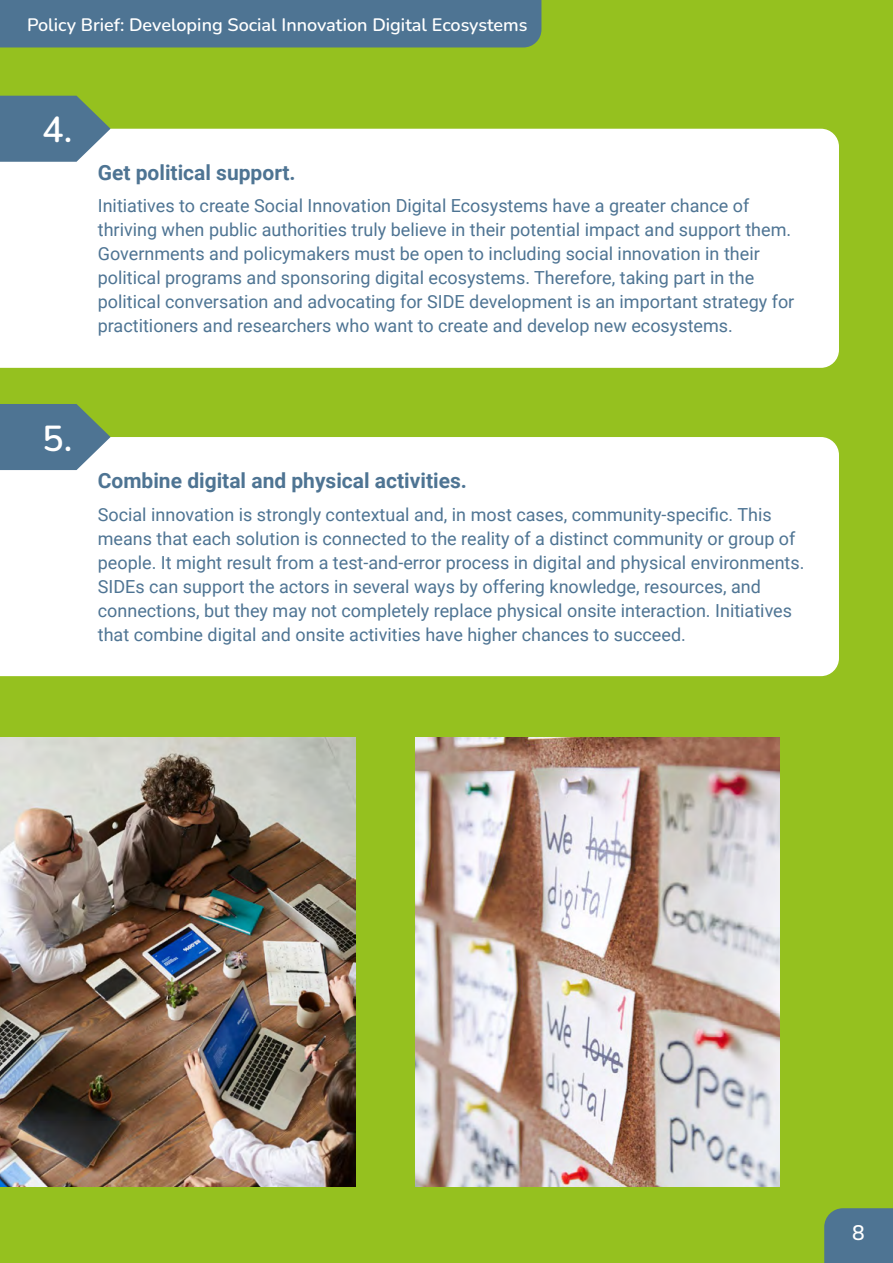
<style>
.page{position:relative;width:893px;height:1263px;background:#95c11f}
.page>*{position:absolute;margin:0;border:0;box-sizing:border-box;transform-origin:0 0}
.Zahl_Recomm{font:600 36px "Nunito";color:#fff}
.Recommendations_erste_Zeile{font:700 21px "Roboto";color:#4e7493}
.t1{font:600 21px "Nunito";color:#fff}
.Recommendations_FLießtext{font:18px/24px "Roboto";color:#4e7493}
.t2{font:600 18px "Nunito";color:#fff}
</style>
<div class="page">
<div style="left:0;top:0;width:541px;height:47px;background:#4e7493"></div>
<div style="left:824px;top:1208px;width:69px;height:55px;background:#4e7493"></div>
<div style="left:0;top:129px;width:839px;height:239px;background:#fff"></div>
<svg style="left:0;top:96px;width:111px;height:66px;background:#628592"></svg>
<div style="left:0;top:437px;width:839px;height:239px;background:#fff"></div>
<svg style="left:0;top:404px;width:111px;height:66px;background:#618492"></svg>
<img style="left:0;top:738px;width:355px;height:448px">
<img style="left:415px;top:738px;width:364px;height:448px">
<p class="t2" style="left:27px;top:12px;width:502px">Policy Brief: Developing Social Innovation Digital Ecosystems</p>
<p class="Zahl_Recomm" style="left:42px;top:104px;width:32px">4.</p>
<p class="Recommendations_erste_Zeile" style="left:98px;top:158px;width:199px">Get political support.</p>
<p class="Recommendations_FLießtext" style="left:98px;top:193px;width:698px">Initiatives to create Social Innovation Digital Ecosystems have a greater chance of thriving when public authorities truly believe in their potential impact and support them.<br>Governments and policymakers must be open to including social innovation in their political programs and sponsoring digital ecosystems. Therefore, taking part in the political conversation and advocating for SIDE development is an important strategy for practitioners and researchers who want to create and develop new ecosystems.</p>
<p class="Zahl_Recomm" style="left:42px;top:413px;width:32px">5.</p>
<p class="Recommendations_erste_Zeile" style="left:98px;top:466px;width:371px">Combine digital and physical activities.</p>
<p class="Recommendations_FLießtext" style="left:98px;top:502px;width:708px">Social innovation is strongly contextual and, in most cases, community-specific. This means that each solution is connected to the reality of a distinct community or group of people. It might result from a test-and-error process in digital and physical environments.<br>SIDEs can support the actors in several ways by offering knowledge, resources, and connections, but they may not completely replace physical onsite interaction. Initiatives that combine digital and onsite activities have higher chances to succeed.</p>
<p class="t1" style="left:852px;top:1218px;width:14px">8</p>
</div>
